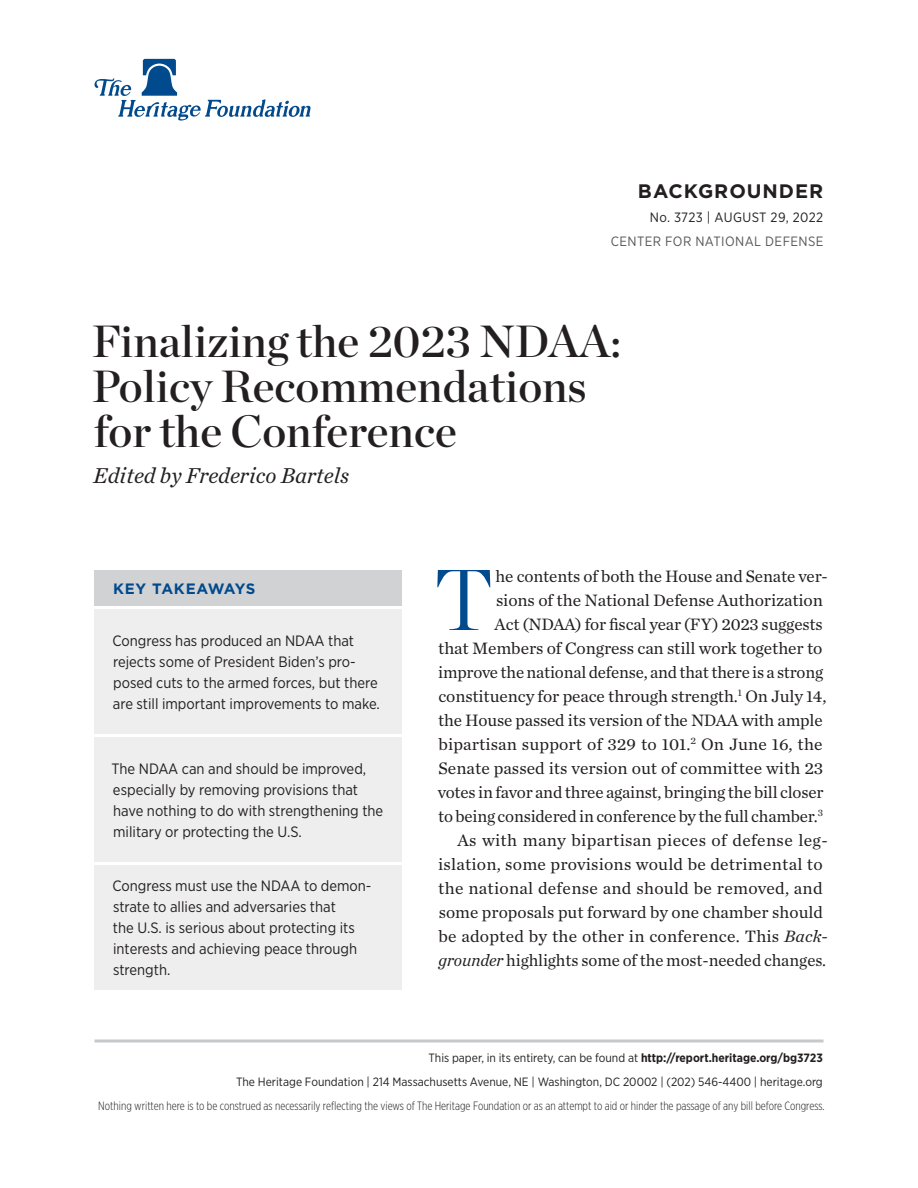
<style>
.page{position:relative;width:918px;height:1188px;background:#fff}
.page>*{position:absolute;margin:0;border:0;box-sizing:border-box;transform-origin:0 0}
.Body_Text___DROP_CAP{font:300 86.1px "Chronicle Display";color:#004a8d}
.Paper_Title{font:45px/45px "Chronicle Display Semi";color:#231f20}
.Byline{font:italic 22.5px "Chronicle Text G1";color:#231f20}
.t1{font:700 19.5px "Gotham";letter-spacing:.05em;color:#231f20}
.Body_Text___DROP_CAP-2{font:17.25px/24px "Chronicle Text G1";letter-spacing:-.01em;color:#231f20;text-align:right}
.Body_Text{font:17.25px/24px "Chronicle Text G1";letter-spacing:.01em;color:#231f20}
.Key_Takeaways{font:15px/21px "Gotham Narrow";color:#231f20}
.Key_Takeaways___HEAD{font:700 15px "Gotham";letter-spacing:.03em;color:#004a8d}
.t2{font:13.5px "Gotham Narrow";letter-spacing:.03em;color:#57585a}
.t3{font:13.5px "Gotham Narrow";letter-spacing:.03em;color:#231f20}
.t4{font:12px/24px "Gotham Narrow";color:#231f20;text-align:right}
.t5{font:300 12px "Gotham X Narrow";color:#231f20}
.s1{font-style:italic}
.s2{font-weight:700}
</style>
<div class="page">
<hr style="left:94px;top:1040px;width:730px;height:2px;background:#c7c8ca">
<svg style="left:94px;top:59px;width:216px;height:62px"></svg>
<div style="left:94px;top:609px;width:308px;height:125px;background:#eeeeef"></div>
<div style="left:94px;top:570px;width:308px;height:36px;background:#d1d2d4"></div>
<div style="left:94px;top:737px;width:308px;height:125px;background:#eeeeef"></div>
<div style="left:94px;top:865px;width:308px;height:125px;background:#eeeeef"></div>
<p class="t1" style="left:638px;top:178px;width:187px">BACKGROUNDER</p>
<p class="t3" style="left:650px;top:209px;width:175px">No. 3723 | August 29, 2022</p>
<p class="t2" style="left:611px;top:233px;width:214px">CENTER FOR NATIONAL DEFENSE</p>
<p class="Paper_Title" style="left:92px;top:316px;width:531px">Finalizing the 2023 NDAA:<br>Policy Recommendations for the Conference</p>
<p class="Byline" style="left:93px;top:458px;width:258px">Edited by Frederico Bartels</p>
<p class="Key_Takeaways___HEAD" style="left:113px;top:579px;width:144px">KEY TAKEAWAYS</p>
<p class="Key_Takeaways" style="left:112px;top:630px;width:269px">Congress has produced an NDAA that rejects some of President Biden’s pro&shy;posed cuts to the armed forces, but there are still important improvements to make.</p>
<p class="Key_Takeaways" style="left:112px;top:758px;width:273px">The NDAA can and should be improved, especially by removing provisions that have nothing to do with strengthening the military or protecting the U.S.</p>
<p class="Key_Takeaways" style="left:112px;top:875px;width:261px">Congress must use the NDAA to demon&shy;strate to allies and adversaries that<br>the U.S. is serious about protecting its interests and achieving peace through strength.</p>
<p class="Body_Text___DROP_CAP-2" style="left:438px;top:563px;width:392px">he contents of both the House and Senate ver-<br>sions of the National Defense Authorization<br>Act (NDAA) for fiscal year (FY) 2023 suggests<br>that Members of Congress can still work together to improve the national defense, and that there is a strong constituency for peace through strength.<sup>1</sup> On July 14, the House passed its version of the NDAA with ample bipartisan support of 329 to 101.<sup>2</sup> On June 16, the Senate passed its version out of committee with 23 votes in favor and three against, bringing the bill closer to being considered in conference by the full chamber.<sup>3</sup></p>
<p class="Body_Text" style="left:438px;top:827px;width:391px;text-indent:19px">As with many bipartisan pieces of defense leg&shy;islation, some provisions would be detrimental to the national defense and should be removed, and some proposals put forward by one chamber should be adopted by the other in conference. This <span class="s1">Back&shy;grounder</span> highlights some of the most-needed changes.</p>
<p class="Body_Text___DROP_CAP" style="left:434px;top:534px;width:60px">T</p>
<p class="t4" style="left:236px;top:1046px;width:588px">This paper, in its entirety, can be found at <span class="s2">http://report.heritage.org/bg3723<br></span>The Heritage Foundation | 214 Massachusetts Avenue, NE | Washington, DC 20002 | (202) 546-4400 | heritage.org</p>
<p class="t5" style="left:98px;top:1099px;width:728px">Nothing written here is to be construed as necessarily reflecting the views of The Heritage Foundation or as an attempt to aid or hinder the passage of any bill before Congress.</p>
</div>
